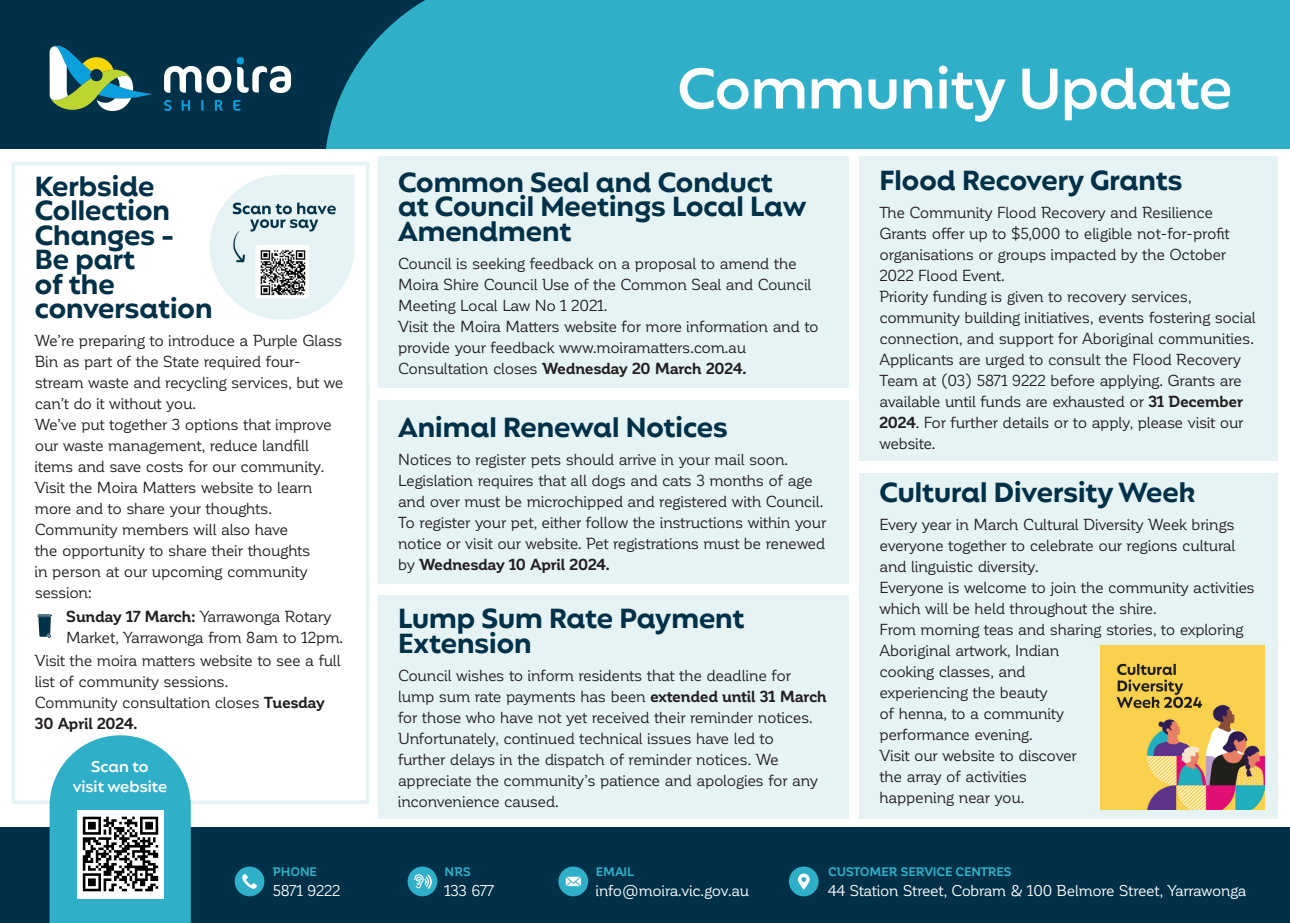
<style>
.page{position:relative;width:1290px;height:923px;background:#fff}
.page>*{position:absolute;margin:0;border:0;box-sizing:border-box;transform-origin:0 0}
.t1{font:600 57.75px "Mangueira";color:#fff}
.Heading{font:700 28px/24.5px "Mangueira";color:#003149}
.Body{font:15.75px/21px "Corporative";letter-spacing:-.02em;color:#231f20}
.Body-2{font:700 15.75px "Corporative";letter-spacing:-.02em;color:#231f20}
.t2{font:600 15.75px "Mangueira";color:#fff}
.t3{font:15.4px "Corporative";letter-spacing:-.015em;color:#fff}
.t4{font:700 12.25px "Corporative";letter-spacing:-.005em;color:#2fafc8}
.s1{font-weight:700}
.s2{font-weight:400}
</style>
<div class="page">
<div style="left:0;top:0;width:1290px;height:149px;background:#003149"></div>
<div style="left:326px;top:0;width:964px;height:149px;background:#2fafc8"></div>
<svg style="left:164px;top:66px;width:127px;height:27px"></svg>
<div style="left:236px;top:57px;width:8px;height:8px;background:#0ba0dd;border-radius:50%"></div>
<svg style="left:215px;top:100px;width:8px;height:11px"></svg>
<svg style="left:182px;top:100px;width:8px;height:11px"></svg>
<svg style="left:233px;top:100px;width:8px;height:11px"></svg>
<svg style="left:164px;top:100px;width:7px;height:11px"></svg>
<svg style="left:201px;top:100px;width:2px;height:11px"></svg>
<svg style="left:50px;top:45px;width:102px;height:66px"></svg>
<img style="left:210px;top:175px;width:145px;height:144px">
<div style="left:11px;top:162px;width:359px;height:642px;border:4px solid #e5f3f5"></div>
<div style="left:0;top:827px;width:1290px;height:96px;background:#003149"></div>
<svg style="left:408px;top:866px;width:29px;height:30px"></svg>
<svg style="left:558px;top:866px;width:30px;height:30px"></svg>
<svg style="left:789px;top:866px;width:30px;height:30px"></svg>
<svg style="left:235px;top:866px;width:29px;height:30px"></svg>
<svg style="left:50px;top:735px;width:141px;height:188px;background:#48b8ce"></svg>
<img style="left:77px;top:810px;width:86px;height:88px">
<img style="left:37px;top:614px;width:15px;height:24px">
<div style="left:378px;top:595px;width:471px;height:223px;background:#e5f3f5"></div>
<div style="left:859px;top:473px;width:419px;height:345px;background:#e5f3f5"></div>
<img style="left:1100px;top:645px;width:164px;height:164px">
<div style="left:859px;top:156px;width:419px;height:304px;background:#e5f3f5"></div>
<div style="left:378px;top:156px;width:471px;height:231px;background:#e5f3f5"></div>
<div style="left:378px;top:400px;width:471px;height:184px;background:#e5f3f5"></div>
<p class="Heading" style="left:35px;top:176px;width:121px">Kerbside</p>
<p class="Heading" style="left:35px;top:201px;width:137px">Collection</p>
<p class="Heading" style="left:35px;top:225px;width:141px">Changes -</p>
<p class="Heading" style="left:35px;top:250px;width:102px">Be part</p>
<p class="Heading" style="left:35px;top:274px;width:81px">of the</p>
<p class="Heading" style="left:35px;top:299px;width:179px">conversation</p>
<p class="Body" style="left:35px;top:330px;width:310px">We’re preparing to introduce a Purple Glass Bin as part of the State required four&shy;stream waste and recycling services, but we can’t do it without you.<br>We’ve put together 3 options that improve our waste management, reduce landfill items and save costs for our community.<br>Visit the Moira Matters website to learn more and to share your thoughts.<br>Community members will also have<br>the opportunity to share their thoughts<br>in person at our upcoming community session:</p>
<p class="Body" style="left:66px;top:606px;width:278px;text-indent:-32px"><span class="s1">• Sunday 17 March:</span> Yarrawonga Rotary<br>Market, Yarrawonga from 8am to 12pm.</p>
<p class="Body" style="left:35px;top:650px;width:307px">Visit the moira matters website to see a full list of community sessions.<br>Community consultation closes <span class="s1">Tuesday<br>30 April 2024.</span></p>
<p class="t2" style="left:91px;top:756px;width:59px">Scan to</p>
<p class="t2" style="left:73px;top:776px;width:96px">visit website</p>
<p class="t4" style="left:273px;top:865px;width:45px">PHONE</p>
<p class="t3" style="left:273px;top:882px;width:69px">5871 9222</p>
<p class="t1" style="left:677px;top:50px;width:556px">Community Update</p>
<p class="Heading" style="left:398px;top:172px;width:410px">Common Seal and Conduct at Council Meetings Local Law<br>Amendment</p>
<p class="Body" style="left:398px;top:253px;width:415px">Council is seeking feedback on a proposal to amend the<br>Moira Shire Council Use of the Common Seal and Council<br>Meeting Local Law No 1 2021.</p>
<p class="Body" style="left:398px;top:316px;width:422px">Visit the Moira Matters website for more information and to provide your feedback www.moiramatters.com.au</p>
<p class="Body-2" style="left:398px;top:360px;width:350px"><span class="s2">Consultation closes</span> Wednesday 20 March 2024.</p>
<p class="Heading" style="left:398px;top:417px;width:331px">Animal Renewal Notices</p>
<p class="Body" style="left:398px;top:449px;width:430px">Notices to register pets should arrive in your mail soon.<br>Legislation requires that all dogs and cats 3 months of age and over must be microchipped and registered with Council.<br>To register your pet, either follow the instructions within your notice or visit our website. Pet registrations must be renewed by <span class="s1">Wednesday 10 April 2024.</span></p>
<p class="Heading" style="left:398px;top:609px;width:348px">Lump Sum Rate Payment<br>Extension</p>
<p class="Body" style="left:398px;top:665px;width:430px">Council wishes to inform residents that the deadline for lump sum rate payments has been <span class="s1">extended until 31 March </span>for those who have not yet received their reminder notices.</p>
<p class="Body" style="left:398px;top:728px;width:422px">Unfortunately, continued technical issues have led to further delays in the dispatch of reminder notices. We appreciate the community’s patience and apologies for any inconvenience caused.</p>
<p class="Heading" style="left:879px;top:170px;width:305px">Flood Recovery Grants</p>
<p class="Body" style="left:879px;top:202px;width:352px">The Community Flood Recovery and Resilience Grants offer up to $5,000 to eligible not-for-profit organisations or groups impacted by the October 2022 Flood Event.</p>
<p class="Body" style="left:879px;top:286px;width:378px">Priority funding is given to recovery services, community building initiatives, events fostering social connection, and support for Aboriginal communities.<br>Applicants are urged to consult the Flood Recovery Team at (03) 5871 9222 before applying. Grants are available until funds are exhausted or <span class="s1">31 December 2024</span>. For further details or to apply, please visit our website.</p>
<p class="Heading" style="left:879px;top:482px;width:318px">Cultural Diversity Week</p>
<p class="Body" style="left:879px;top:514px;width:357px;text-align:justify">Every year in March Cultural Diversity Week brings everyone together to celebrate our regions cultural and linguistic diversity.</p>
<p class="Body" style="left:879px;top:577px;width:377px">Everyone is welcome to join the community activities which will be held throughout the shire.</p>
<p class="Body" style="left:879px;top:619px;width:366px">From morning teas and sharing stories, to exploring<br>Aboriginal artwork, Indian<br>cooking classes, and<br>experiencing the beauty<br>of henna, to a community<br>performance evening.</p>
<p class="Body" style="left:879px;top:745px;width:199px">Visit our website to discover the array of activities happening near you.</p>
<p class="t4" style="left:445px;top:865px;width:28px">NRS</p>
<p class="t3" style="left:444px;top:882px;width:51px">133 677</p>
<p class="t4" style="left:596px;top:865px;width:40px">EMAIL</p>
<p class="t3" style="left:596px;top:882px;width:155px">info@moira.vic.gov.au</p>
<p class="t4" style="left:828px;top:865px;width:185px">CUSTOMER SERVICE CENTRES</p>
<p class="t3" style="left:828px;top:882px;width:420px">44 Station Street, Cobram &amp; 100 Belmore Street, Yarrawonga</p>
</div>
